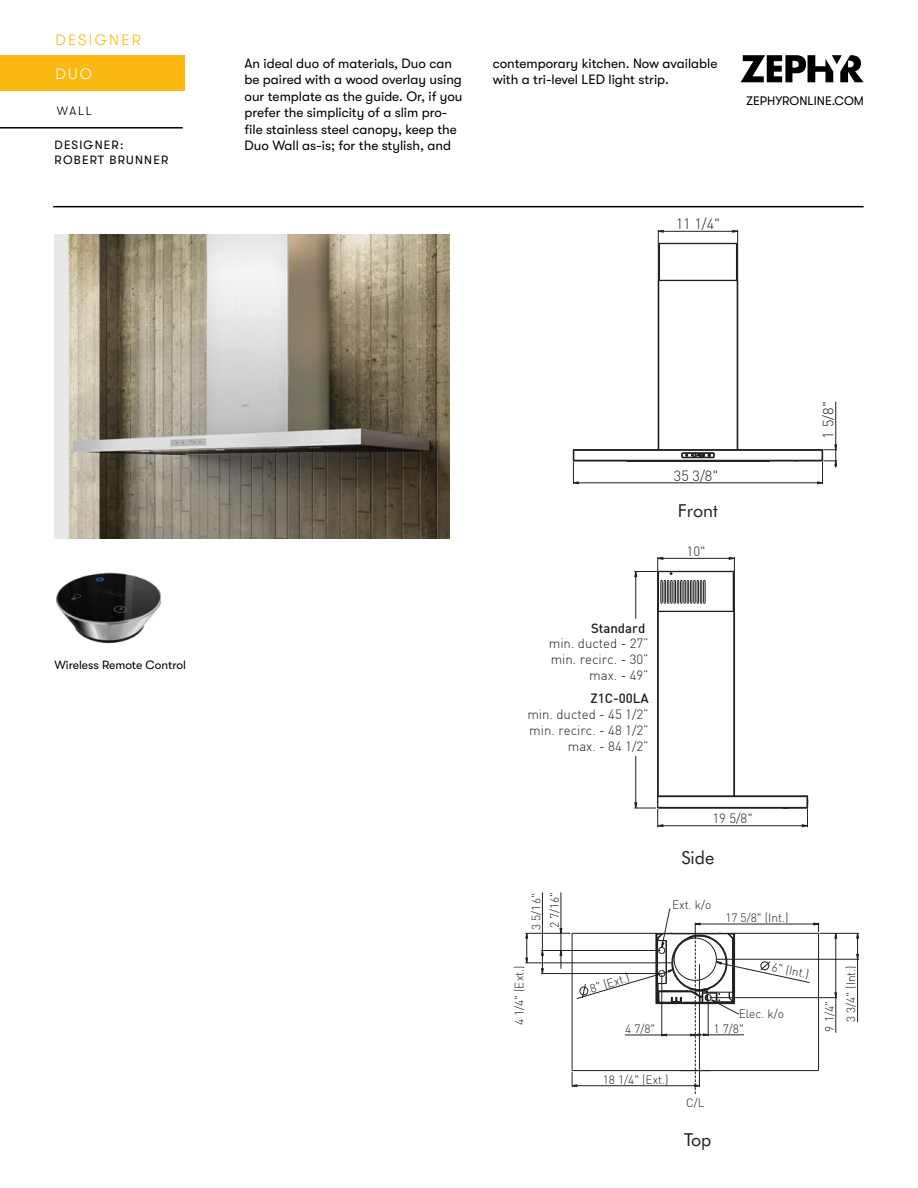
<style>
.page{position:relative;width:918px;height:1188px;background:#fff}
.page>*{position:absolute;margin:0;border:0;box-sizing:border-box;transform-origin:0 0}
.t1{font:17.85px "Futura BT";color:#231f20}
.t2{font:300 15px "GT Walsheim Pro";letter-spacing:.15em;color:#fdb913}
.t3{font:300 15px "GT Walsheim Pro";color:#fff}
.t4{font:300 14.55px "DIN";color:#231f20}
.t5{font:13.5px/16.5px "GT Walsheim";color:#000}
.t6{font:300 13.2px/15.9px "DIN";color:#231f20;text-align:right}
.t7{font:500 13.2px "DIN";color:#231f20}
.t8{font:12.3px "GT Walsheim";color:#000}
.t9{font:12px/15px "GT Walsheim";letter-spacing:.1em;color:#000}
.t10{font:12px "GT Walsheim";color:#000}
.t11{font:300 12px "GT Walsheim Pro";color:#000}
.t12{font:300 11.85px/18.5px "DIN";color:#231f20}
</style>
<div class="page">
<svg style="left:741px;top:55px;width:123px;height:27px"></svg>
<img style="left:55px;top:235px;width:395px;height:304px">
<svg style="left:559px;top:928px;width:4px;height:5px"></svg>
<hr style="left:526px;top:933px;width:1px;height:30px;background:#231f20">
<hr style="left:542px;top:892px;width:1px;height:82px;background:#231f20">
<hr style="left:561px;top:892px;width:1px;height:77px;background:#231f20">
<hr style="left:710px;top:997px;width:127px;height:1px;background:#231f20">
<hr style="left:541px;top:973px;width:119px;height:1px;background:#231f20">
<hr style="left:525px;top:963px;width:142px;height:1px;background:#231f20">
<hr style="left:716px;top:959px;width:143px;height:1px;background:#231f20">
<hr style="left:541px;top:950px;width:119px;height:1px;background:#231f20">
<hr style="left:525px;top:933px;width:45px;height:1px;background:#231f20">
<hr style="left:820px;top:933px;width:39px;height:1px;background:#231f20">
<hr style="left:835px;top:933px;width:1px;height:100px;background:#231f20">
<hr style="left:857px;top:933px;width:1px;height:89px;background:#231f20">
<svg style="left:571px;top:908px;width:248px;height:186px"></svg>
<hr style="left:658px;top:230px;width:1px;height:50px;background:#231f20">
<hr style="left:658px;top:280px;width:1px;height:170px;background:#231f20">
<hr style="left:659px;top:243px;width:1px;height:37px;background:#231f20">
<hr style="left:573px;top:483px;width:250px;height:1px;background:#231f20">
<hr style="left:736px;top:243px;width:2px;height:37px;background:#231f20">
<hr style="left:737px;top:280px;width:1px;height:170px;background:#231f20">
<hr style="left:737px;top:230px;width:1px;height:50px;background:#231f20">
<hr style="left:627px;top:460px;width:142px;height:2px;background:#231f20">
<hr style="left:574px;top:460px;width:248px;height:1px;background:#231f20">
<hr style="left:574px;top:450px;width:248px;height:1px;background:#231f20">
<hr style="left:573px;top:449px;width:250px;height:1px;background:#231f20">
<hr style="left:835px;top:402px;width:1px;height:66px;background:#231f20">
<hr style="left:658px;top:280px;width:80px;height:1px;background:#231f20">
<hr style="left:659px;top:243px;width:78px;height:1px;background:#231f20">
<hr style="left:658px;top:231px;width:80px;height:1px;background:#231f20">
<svg style="left:572px;top:449px;width:7px;height:35px"></svg>
<svg style="left:817px;top:445px;width:20px;height:39px"></svg>
<svg style="left:681px;top:452px;width:34px;height:7px"></svg>
<hr style="left:635px;top:571px;width:1px;height:48px;background:#231f20">
<hr style="left:657px;top:557px;width:1px;height:54px;background:#231f20">
<hr style="left:657px;top:611px;width:2px;height:185px;background:#231f20">
<hr style="left:658px;top:571px;width:1px;height:40px;background:#231f20">
<hr style="left:733px;top:571px;width:1px;height:40px;background:#231f20">
<hr style="left:733px;top:611px;width:2px;height:185px;background:#231f20">
<hr style="left:734px;top:557px;width:1px;height:54px;background:#231f20">
<hr style="left:658px;top:825px;width:149px;height:1px;background:#231f20">
<hr style="left:658px;top:807px;width:149px;height:2px;background:#231f20">
<hr style="left:658px;top:795px;width:149px;height:2px;background:#231f20">
<hr style="left:658px;top:611px;width:76px;height:1px;background:#231f20">
<hr style="left:658px;top:571px;width:76px;height:1px;background:#231f20">
<hr style="left:658px;top:558px;width:76px;height:1px;background:#231f20">
<svg style="left:634px;top:571px;width:72px;height:33px"></svg>
<svg style="left:634px;top:784px;width:29px;height:43px"></svg>
<svg style="left:802px;top:795px;width:7px;height:32px"></svg>
<hr style="left:635px;top:756px;width:1px;height:52px;background:#231f20">
<hr style="left:53px;top:206px;width:811px;height:1px;background:#000">
<img style="left:56px;top:572px;width:105px;height:72px">
<hr style="left:0;top:127px;width:183px;height:2px;background:#000">
<div style="left:0;top:55px;width:185px;height:36px;background:#fdb913"></div>
<p class="t2" style="left:56px;top:32px;width:87px">DESIGNER</p>
<p class="t3" style="left:56px;top:65px;width:38px">DUO</p>
<p class="t11" style="left:57px;top:105px;width:37px">WALL</p>
<p class="t9" style="left:55px;top:137px;width:115px">DESIGNER:<br>ROBERT BRUNNER</p>
<p class="t5" style="left:245px;top:55px;width:219px">An ideal duo of materials, Duo can be paired with a wood overlay using our template as the guide. Or, if you prefer the simplicity of a slim pro&shy;file stainless steel canopy, keep the Duo Wall as-is; for the stylish, and</p>
<p class="t5" style="left:493px;top:55px;width:226px">contemporary kitchen. Now available with a tri-level LED light strip.</p>
<p class="t4" style="left:676px;top:215px;width:46px">11 1/4"</p>
<p class="t8" style="left:746px;top:94px;width:119px">ZEPHYRONLINE.COM</p>
<p class="t10" style="left:55px;top:658px;width:133px">Wireless Remote Control</p>
<p class="t4" style="left:674px;top:467px;width:46px">35 3/8"</p>
<h1 class="t1" style="left:678px;top:500px;width:41px">Front</h1>
<p class="t6" style="left:687px;top:543px;width:20px">10"</p>
<p class="t4" style="left:819px;top:439px;width:38px;rotate:-90deg">1 5/8"</p>
<p class="t7" style="left:591px;top:619px;width:56px">Standard</p>
<p class="t6" style="left:549px;top:636px;width:101px">min. ducted - 27” min. recirc. - 30” max. - 49”</p>
<p class="t7" style="left:591px;top:690px;width:60px">Z1C-00LA</p>
<p class="t6" style="left:527px;top:706px;width:123px">min. ducted - 45 1/2” min. recirc. - 48 1/2” max. - 84 1/2”</p>
<p class="t12" style="left:527px;top:930px;width:40px;rotate:-90deg">3 5/16"<br>2 7/16"</p>
<p class="t12" style="left:510px;top:1025px;width:61px;rotate:-90deg">4 1/4" (Ext.)</p>
<p class="t6" style="left:712px;top:811px;width:42px">19 5/8"</p>
<h1 class="t1" style="left:681px;top:847px;width:34px">Side</h1>
<p class="t12" style="left:672px;top:895px;width:41px">Ext. k/o</p>
<p class="t12" style="left:725px;top:908px;width:65px">17 5/8" (Int.)</p>
<p class="t12" style="left:588px;top:980px;width:42px;rotate:-17deg">8" (Ext.)</p>
<p class="t12" style="left:774px;top:958px;width:39px;rotate:11deg">6" (Int.)</p>
<p class="t12" style="left:739px;top:1004px;width:47px">Elec. k/o</p>
<p class="t12" style="left:625px;top:1019px;width:32px">4 7/8"</p>
<p class="t12" style="left:714px;top:1019px;width:32px">1 7/8"</p>
<p class="t12" style="left:820px;top:1032px;width:32px;rotate:-90deg">9 1/4"</p>
<p class="t12" style="left:842px;top:1022px;width:58px;rotate:-90deg">3 3/4" (Int.)</p>
<p class="t12" style="left:603px;top:1070px;width:67px">18 1/4" (Ext.)</p>
<p class="t12" style="left:686px;top:1093px;width:20px">C/L</p>
<h1 class="t1" style="left:684px;top:1129px;width:29px">Top</h1>
</div>
